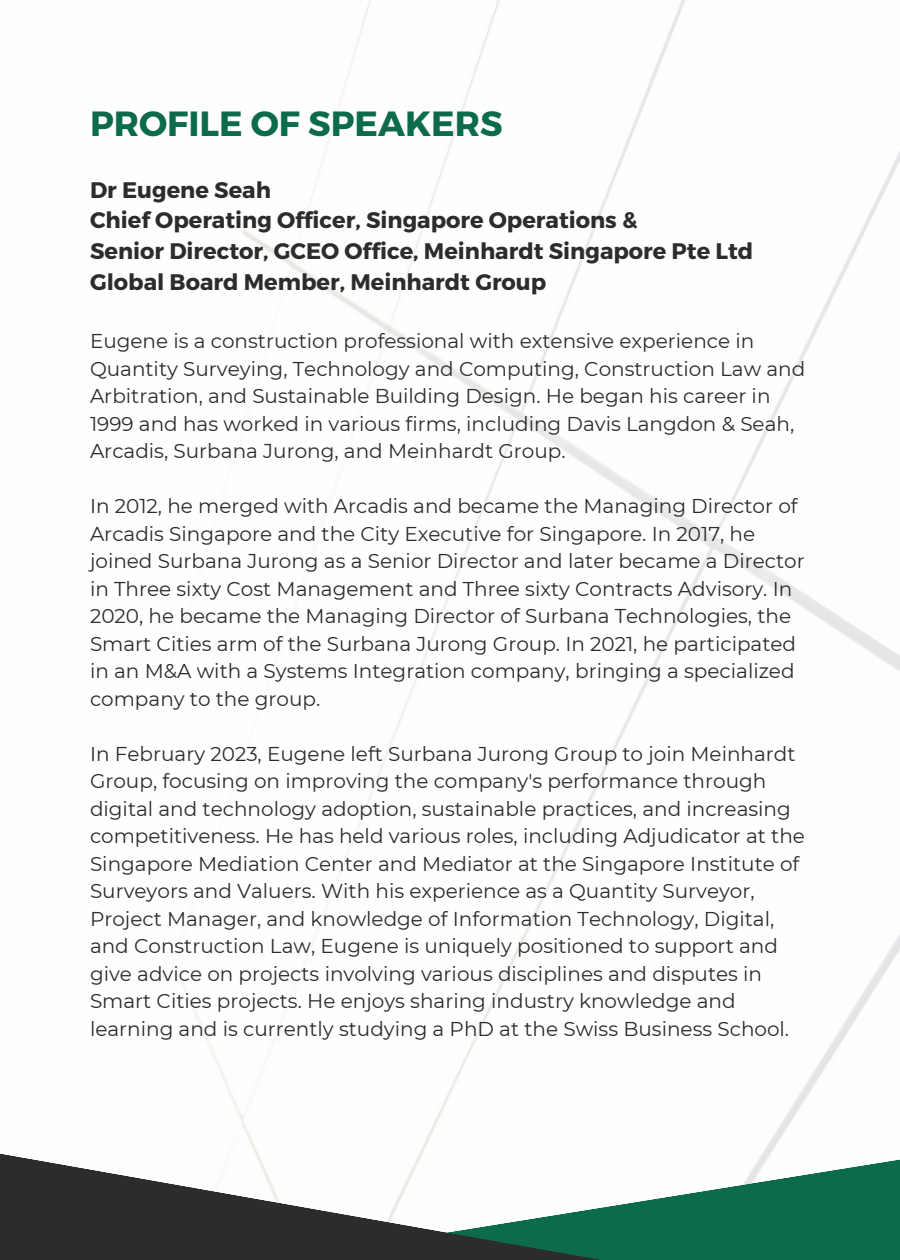
<style>
.page{position:relative;width:900px;height:1260px;background:#fff}
.page>*{position:absolute;margin:0;border:0;box-sizing:border-box;transform-origin:0 0}
.t1{font:700 35px "Montserrat";color:#0c6b4d}
.t2{font:700 22.5px "Montserrat";color:#2c2c2c}
.t3{font:20px/27.5px "Montserrat";color:#2c2c2c}
</style>
<div class="page">
<svg style="left:0;top:1112px;width:900px;height:148px"></svg>
<p class="t1" style="left:90px;top:101px;width:414px">PROFILE OF SPEAKERS</p>
<p class="t2" style="left:90px;top:175px;width:182px">Dr Eugene Seah</p>
<p class="t2" style="left:90px;top:206px;width:549px">Chief Operating Officer, Singapore Operations &amp;</p>
<p class="t2" style="left:90px;top:237px;width:665px">Senior Director, GCEO Office, Meinhardt Singapore Pte Ltd</p>
<p class="t2" style="left:90px;top:268px;width:458px">Global Board Member, Meinhardt Group</p>
<p class="t3" style="left:90px;top:328px;width:717px">Eugene is a construction professional with extensive experience in Quantity Surveying, Technology and Computing, Construction Law and Arbitration, and Sustainable Building Design. He began his career in 1999 and has worked in various firms, including Davis Langdon &amp; Seah, Arcadis, Surbana Jurong, and Meinhardt Group.</p>
<p class="t3" style="left:90px;top:493px;width:716px">In 2012, he merged with Arcadis and became the Managing Director of Arcadis Singapore and the City Executive for Singapore. In 2017, he joined Surbana Jurong as a Senior Director and later became a Director in Three sixty Cost Management and Three sixty Contracts Advisory. In 2020, he became the Managing Director of Surbana Technologies, the Smart Cities arm of the Surbana Jurong Group. In 2021, he participated in an M&amp;A with a Systems Integration company, bringing a specialized company to the group.</p>
<p class="t3" style="left:90px;top:740px;width:716px">In February 2023, Eugene left Surbana Jurong Group to join Meinhardt Group, focusing on improving the company's performance through digital and technology adoption, sustainable practices, and increasing competitiveness. He has held various roles, including Adjudicator at the Singapore Mediation Center and Mediator at the Singapore Institute of Surveyors and Valuers. With his experience as a Quantity Surveyor, Project Manager, and knowledge of Information Technology, Digital, and Construction Law, Eugene is uniquely positioned to support and give advice on projects involving various disciplines and disputes in Smart Cities projects. He enjoys sharing industry knowledge and learning and is currently studying a PhD at the Swiss Business School.</p>
</div>
